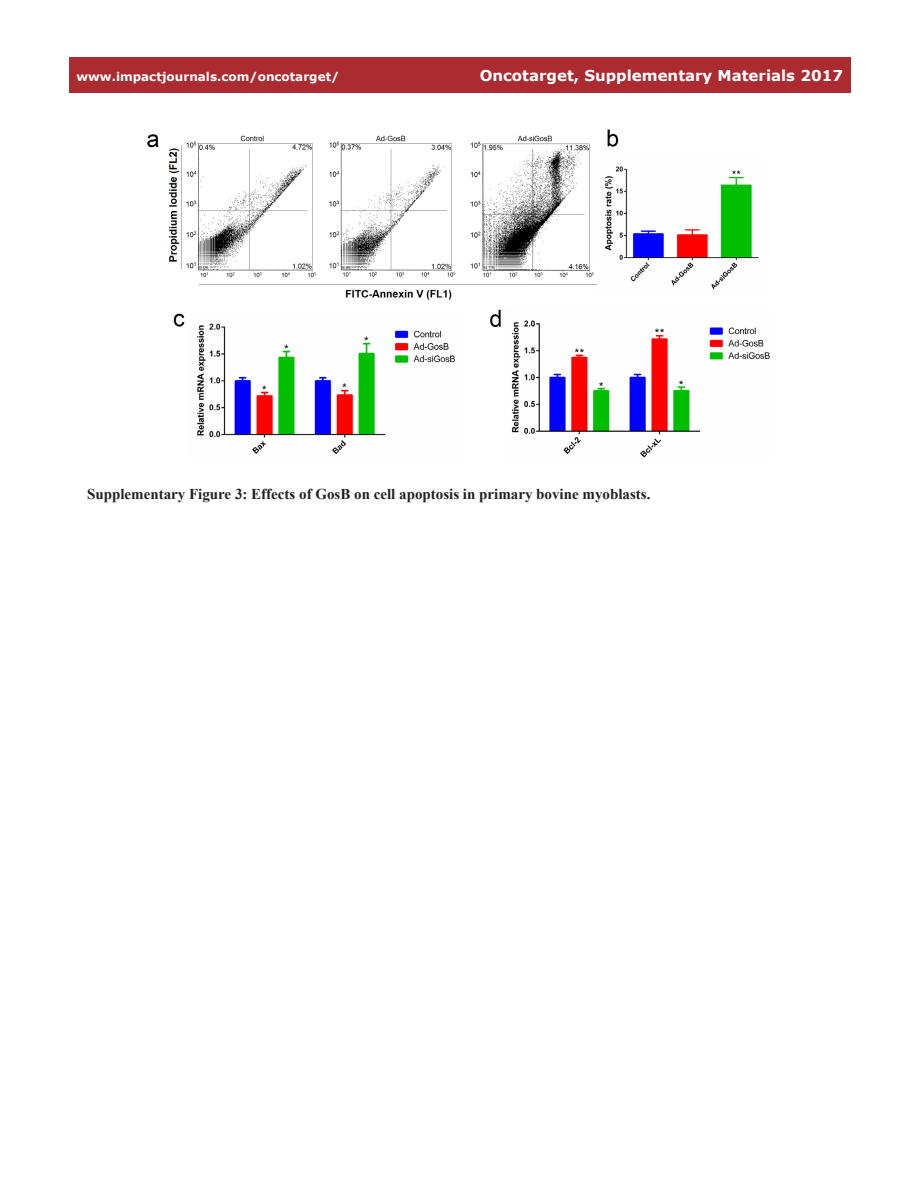
<style>
.page{position:relative;width:918px;height:1188px;background:#fff}
.page>*{position:absolute;margin:0;border:0;box-sizing:border-box;transform-origin:0 0}
.figuretext{font:700 15px "Times New Roman";color:#231f20}
.t1{font:700 15px "Verdana";color:#fff}
.t2{font:700 12px "Verdana";color:#fff}
</style>
<div class="page">
<div style="left:69px;top:57px;width:781px;height:36px;background:#ac2b31"></div>
<img style="left:147px;top:129px;width:623px;height:329px">
<p class="t2" style="left:76px;top:68px;width:264px">www.impactjournals.com/oncotarget/</p>
<p class="t1" style="left:480px;top:65px;width:365px">Oncotarget, Supplementary Materials 2017</p>
<p class="figuretext" style="left:87px;top:484px;width:565px">Supplementary Figure 3: Effects of GosB on cell apoptosis in primary bovine myoblasts.</p>
</div>
